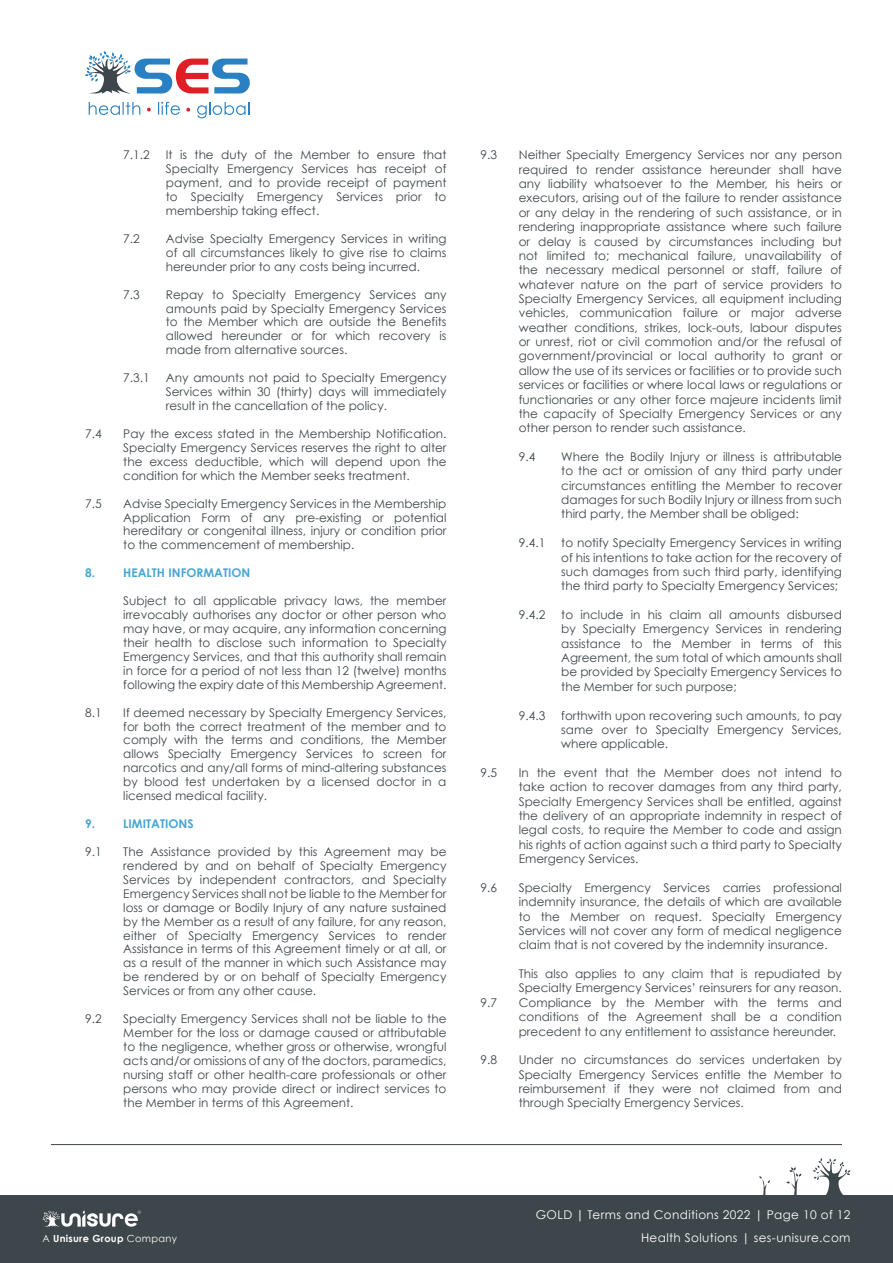
<style>
.page{position:relative;width:893px;height:1263px;background:#fff}
.page>*{position:absolute;margin:0;border:0;box-sizing:border-box;transform-origin:0 0}
.t1{font:12px/14.4px "Century Gothic";color:#3d464a;text-align:justify}
.t2{font:12px "Century Gothic";letter-spacing:.03em;color:#fff}
.t3{font:700 12px "Century Gothic";color:#46a6d5}
.t4{font:700 9.75px "Century Gothic";letter-spacing:.03em;color:#fff}
.s1{font-weight:700}
.s2{font-weight:400}
</style>
<div class="page">
<div style="left:0;top:1195px;width:893px;height:68px;background:#3d464a"></div>
<svg style="left:759px;top:1176px;width:11px;height:19px"></svg>
<svg style="left:786px;top:1167px;width:16px;height:28px"></svg>
<svg style="left:813px;top:1158px;width:37px;height:37px"></svg>
<svg style="left:43px;top:1210px;width:98px;height:17px"></svg>
<svg style="left:89px;top:102px;width:51px;height:13px"></svg>
<svg style="left:147px;top:108px;width:4px;height:3px"></svg>
<svg style="left:158px;top:102px;width:22px;height:13px"></svg>
<svg style="left:186px;top:108px;width:4px;height:4px"></svg>
<svg style="left:197px;top:102px;width:52px;height:16px"></svg>
<svg style="left:85px;top:51px;width:165px;height:43px"></svg>
<hr style="left:51px;top:1144px;width:791px;height:1px;background:#3d464a">
<p class="t1" style="left:123px;top:148px;width:28px">7.1.2</p>
<p class="t1" style="left:166px;top:148px;width:282px;line-height:14px">It is the duty of the Member to ensure that Specialty Emergency Services has receipt of payment, and to provide receipt of payment to Specialty Emergency Services prior to membership taking effect.</p>
<p class="t1" style="left:123px;top:231px;width:18px">7.2</p>
<p class="t1" style="left:166px;top:231px;width:282px;line-height:14px">Advise Specialty Emergency Services in writing of all circumstances likely to give rise to claims hereunder prior to any costs being incurred.</p>
<p class="t1" style="left:123px;top:287px;width:18px">7.3</p>
<p class="t1" style="left:166px;top:287px;width:282px;line-height:14px">Repay to Specialty Emergency Services any amounts paid by Specialty Emergency Services to the Member which are outside the Benefits allowed hereunder or for which recovery is made from alternative sources.</p>
<p class="t1" style="left:123px;top:370px;width:28px">7.3.1</p>
<p class="t1" style="left:166px;top:371px;width:282px;line-height:14px">Any amounts not paid to Specialty Emergency Services within 30 (thirty) days will immediately result in the cancellation of the policy.</p>
<p class="t1" style="left:85px;top:426px;width:18px">7.4</p>
<p class="t1" style="left:123px;top:426px;width:325px;line-height:14px">Pay the excess stated in the Membership Notification.<br>Specialty Emergency Services reserves the right to alter the excess deductible, which will depend upon the condition for which the Member seeks treatment.</p>
<p class="t1" style="left:85px;top:496px;width:18px">7.5</p>
<p class="t1" style="left:123px;top:496px;width:325px;line-height:14px">Advise Specialty Emergency Services in the Membership Application Form of any pre-existing or potential hereditary or congenital illness, injury or condition prior to the commencement of membership.</p>
<p class="t3" style="left:85px;top:564px;width:167px">8. HEALTH INFORMATION</p>
<p class="t1" style="left:123px;top:594px;width:325px;line-height:14px">Subject to all applicable privacy laws, the member irrevocably authorises any doctor or other person who may have, or may acquire, any information concerning their health to disclose such information to Specialty Emergency Services, and that this authority shall remain in force for a period of not less than 12 (twelve) months following the expiry date of this Membership Agreement.</p>
<p class="t1" style="left:85px;top:705px;width:18px">8.1</p>
<p class="t1" style="left:123px;top:705px;width:325px;line-height:14px">If deemed necessary by Specialty Emergency Services, for both the correct treatment of the member and to comply with the terms and conditions, the Member allows Specialty Emergency Services to screen for narcotics and any/all forms of mind-altering substances by blood test undertaken by a licensed doctor in a licensed medical facility.</p>
<p class="t3" style="left:85px;top:814px;width:110px">9. LIMITATIONS</p>
<p class="t1" style="left:85px;top:844px;width:18px">9.1</p>
<p class="t1" style="left:123px;top:844px;width:325px;line-height:14px">The Assistance provided by this Agreement may be rendered by and on behalf of Specialty Emergency Services by independent contractors, and Specialty Emergency Services shall not be liable to the Member for loss or damage or Bodily Injury of any nature sustained by the Member as a result of any failure, for any reason, either of Specialty Emergency Services to render Assistance in terms of this Agreement timely or at all, or as a result of the manner in which such Assistance may be rendered by or on behalf of Specialty Emergency Services or from any other cause.</p>
<p class="t1" style="left:85px;top:1011px;width:18px">9.2</p>
<p class="t1" style="left:123px;top:1012px;width:325px;line-height:14px">Specialty Emergency Services shall not be liable to the Member for the loss or damage caused or attributable to the negligence, whether gross or otherwise, wrongful acts and/or omissions of any of the doctors, paramedics, nursing staff or other health-care professionals or other persons who may provide direct or indirect services to the Member in terms of this Agreement.</p>
<p class="t1" style="left:480px;top:148px;width:18px">9.3</p>
<p class="t1" style="left:519px;top:148px;width:325px">Neither Specialty Emergency Services nor any person required to render assistance hereunder shall have any liability whatsoever to the Member, his heirs or executors, arising out of the failure to render assistance or any delay in the rendering of such assistance, or in rendering inappropriate assistance where such failure or delay is caused by circumstances including but not limited to; mechanical failure, unavailability of the necessary medical personnel or staff, failure of whatever nature on the part of service providers to Specialty Emergency Services, all equipment including vehicles, communication failure or major adverse weather conditions, strikes, lock-outs, labour disputes or unrest, riot or civil commotion and/or the refusal of government/provincial or local authority to grant or allow the use of its services or facilities or to provide such services or facilities or where local laws or regulations or functionaries or any other force majeure incidents limit the capacity of Specialty Emergency Services or any other person to render such assistance.</p>
<p class="t1" style="left:519px;top:449px;width:18px">9.4</p>
<p class="t1" style="left:561px;top:449px;width:282px">Where the Bodily Injury or illness is attributable to the act or omission of any third party under circumstances entitling the Member to recover damages for such Bodily Injury or illness from such third party, the Member shall be obliged:</p>
<p class="t1" style="left:519px;top:535px;width:28px">9.4.1</p>
<p class="t1" style="left:561px;top:535px;width:282px">to notify Specialty Emergency Services in writing of his intentions to take action for the recovery of such damages from such third party, identifying the third party to Specialty Emergency Services;</p>
<p class="t1" style="left:519px;top:607px;width:28px">9.4.2</p>
<p class="t1" style="left:561px;top:607px;width:282px">to include in his claim all amounts disbursed by Specialty Emergency Services in rendering assistance to the Member in terms of this Agreement, the sum total of which amounts shall be provided by Specialty Emergency Services to the Member for such purpose;</p>
<p class="t1" style="left:519px;top:708px;width:28px">9.4.3</p>
<p class="t1" style="left:561px;top:708px;width:282px">forthwith upon recovering such amounts, to pay same over to Specialty Emergency Services, where applicable.</p>
<p class="t1" style="left:480px;top:765px;width:18px">9.5</p>
<p class="t1" style="left:519px;top:765px;width:325px">In the event that the Member does not intend to take action to recover damages from any third party, Specialty Emergency Services shall be entitled, against the delivery of an appropriate indemnity in respect of legal costs, to require the Member to code and assign his rights of action against such a third party to Specialty Emergency Services.</p>
<p class="t1" style="left:480px;top:880px;width:18px">9.6</p>
<p class="t1" style="left:519px;top:880px;width:325px">Specialty Emergency Services carries professional indemnity insurance, the details of which are available to the Member on request. Specialty Emergency Services will not cover any form of medical negligence claim that is not covered by the indemnity insurance.</p>
<p class="t1" style="left:519px;top:966px;width:325px">This also applies to any claim that is repudiated by<br>Specialty Emergency Services’ reinsurers for any reason.</p>
<p class="t1" style="left:480px;top:995px;width:18px">9.7</p>
<p class="t1" style="left:519px;top:995px;width:325px">Compliance by the Member with the terms and conditions of the Agreement shall be a condition precedent to any entitlement to assistance hereunder.</p>
<p class="t1" style="left:480px;top:1052px;width:18px">9.8</p>
<p class="t1" style="left:519px;top:1052px;width:325px">Under no circumstances do services undertaken by Specialty Emergency Services entitle the Member to reimbursement if they were not claimed from and through Specialty Emergency Services.</p>
<p class="t2" style="left:536px;top:1208px;width:316px">GOLD <span class="s1">|</span> Terms and Conditions 2022 | Page 10 of 12</p>
<p class="t4" style="left:43px;top:1230px;width:136px"><span class="s2">A</span> Unisure Group <span class="s2">Company</span></p>
<p class="t2" style="left:641px;top:1231px;width:211px">Health Solutions | ses-unisure.com</p>
</div>
